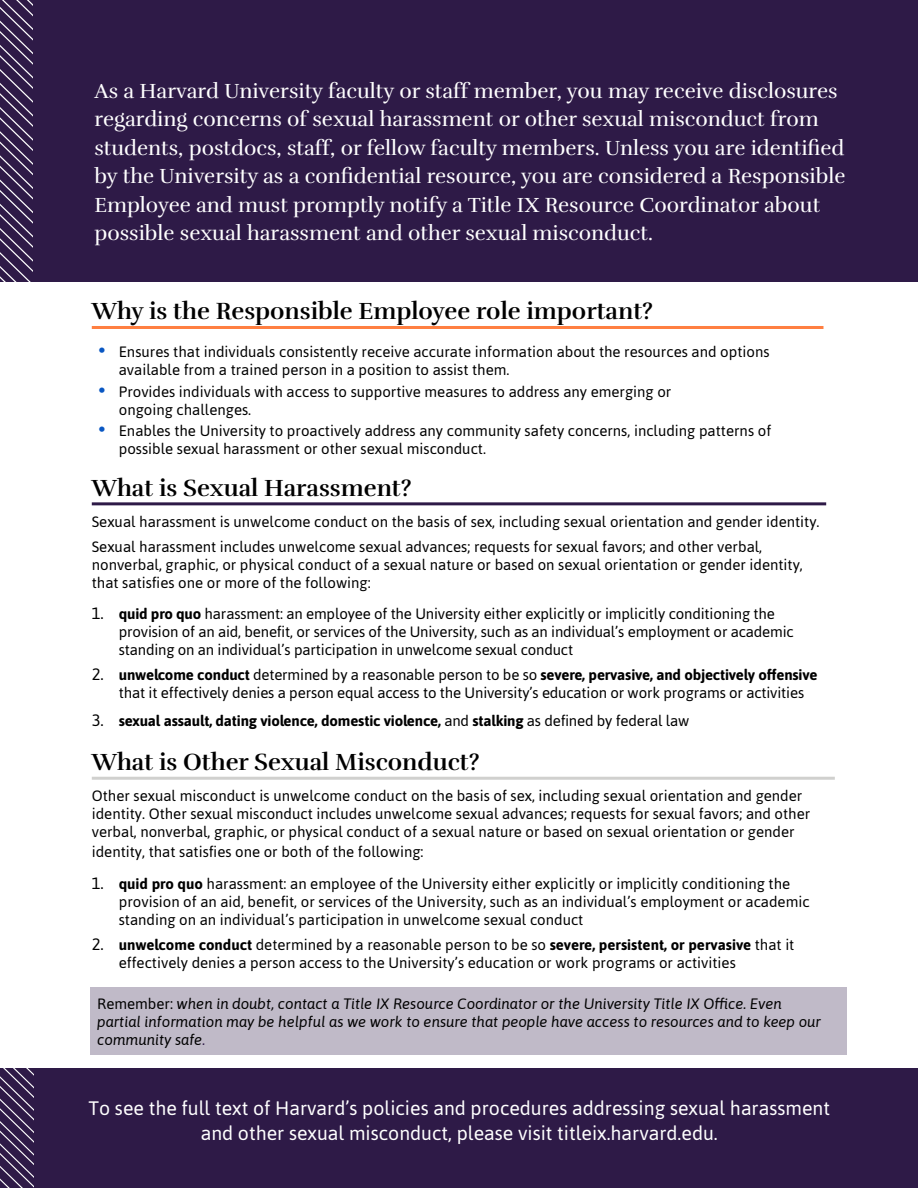
<style>
.page{position:relative;width:918px;height:1188px;background:#fff}
.page>*{position:absolute;margin:0;border:0;box-sizing:border-box;transform-origin:0 0}
.Subheader{font:700 24px "Rufina";color:#000}
.Subheader_copy_2{font:700 24px "Rufina";color:#000}
.Subheader_copy{font:700 24px "Rufina";color:#000}
.Body{font:21px/28.5px "Rufina";color:#fff}
.Hotline{font:19.5px/25.5px "Asap";color:#fff;text-align:center}
.Body-2{font:15px/18px "Asap";color:#000}
.Question{font:italic 15px/18px "Asap";color:#000}
.t1{font:700 15px "Asap";letter-spacing:-.01em;color:#000}
.s1{font-size:21px;color:#0957c3}
.s2{font-size:16.5px}
.s3{font-weight:700}
.s4{font-weight:400;font-size:16.5px}
.s5{font-weight:400}
.s6{font-style:normal}
.s7{color:#2e1a47}
</style>
<div class="page">
<div style="left:0;top:0;width:918px;height:282px;background:#2e1a47"></div>
<div style="left:90px;top:987px;width:757px;height:68px;background:#c0bac8"></div>
<hr style="left:92px;top:326px;width:731px;height:3px;background:#ff7f41">
<hr style="left:92px;top:502px;width:734px;height:3px;background:#2e1a47">
<hr style="left:92px;top:777px;width:743px;height:3px;background:#d0d0ce">
<div style="left:0;top:1068px;width:918px;height:120px;background:#2e1a47"></div>
<svg style="left:0;top:0;width:33px;height:282px"></svg>
<svg style="left:0;top:1068px;width:33px;height:120px"></svg>
<p class="Body" style="left:94px;top:77px;width:752px">As a Harvard University faculty or staff member, you may receive disclosures regarding concerns of sexual harassment or other sexual misconduct from students, postdocs, staff, or fellow faculty members. Unless you are identified by the University as a confidential resource, you are considered a Responsible Employee and must promptly notify a Title IX Resource Coordinator about possible sexual harassment and other sexual misconduct.</p>
<p class="Subheader" style="left:92px;top:297px;width:563px">Why is the Responsible Employee role important?</p>
<p class="Body-2" style="left:119px;top:342px;width:652px;text-indent:-20px"><span class="s1">•</span> Ensures that individuals consistently receive accurate information about the resources and options available from a trained person in a position to assist them.</p>
<p class="Body-2" style="left:119px;top:382px;width:554px;text-indent:-20px"><span class="s1">•</span> Provides individuals with access to supportive measures to address any emerging or ongoing challenges.</p>
<p class="Body-2" style="left:119px;top:421px;width:654px;text-indent:-20px"><span class="s1">•</span> Enables the University to proactively address any community safety concerns, including patterns of possible sexual harassment or other sexual misconduct.</p>
<p class="Subheader_copy" style="left:92px;top:473px;width:321px">What is Sexual Harassment?</p>
<p class="Body-2" style="left:92px;top:512px;width:729px">Sexual harassment is unwelcome conduct on the basis of sex, including sexual orientation and gender identity.</p>
<p class="Body-2" style="left:92px;top:537px;width:713px">Sexual harassment includes unwelcome sexual advances; requests for sexual favors; and other verbal, nonverbal, graphic, or physical conduct of a sexual nature or based on sexual orientation or gender identity, that satisfies one or more of the following:</p>
<p class="Body-2" style="left:119px;top:605px;width:677px;text-indent:-27px"><span class="s2">1.</span> <span class="s3">quid pro quo</span> harassment: an employee of the University either explicitly or implicitly conditioning the provision of an aid, benefit, or services of the University, such as an individual’s employment or academic standing on an individual’s participation in unwelcome sexual conduct</p>
<p class="Body-2" style="left:119px;top:665px;width:700px;text-indent:-27px"><span class="s2">2.</span> <span class="s3">unwelcome conduct</span> determined by a reasonable person to be so <span class="s3">severe, pervasive, and objectively offensive </span>that it effectively denies a person equal access to the University’s education or work programs or activities</p>
<p class="t1" style="left:92px;top:711px;width:599px"><span class="s4">3.</span> sexual assault, dating violence, domestic violence, <span class="s5">and</span> stalking <span class="s5">as defined by federal law</span></p>
<p class="Subheader_copy_2" style="left:92px;top:747px;width:389px">What is Other Sexual Misconduct?</p>
<p class="Body-2" style="left:92px;top:787px;width:720px">Other sexual misconduct is unwelcome conduct on the basis of sex, including sexual orientation and gender identity. Other sexual misconduct includes unwelcome sexual advances; requests for sexual favors; and other verbal, nonverbal, graphic, or physical conduct of a sexual nature or based on sexual orientation or gender</p>
<p class="Body-2" style="left:92px;top:842px;width:333px">identity, that satisfies one or both of the following:</p>
<p class="Body-2" style="left:119px;top:874px;width:692px;text-indent:-27px"><span class="s2">1.</span> <span class="s3">quid pro quo</span> harassment: an employee of the University either explicitly or implicitly conditioning the provision of an aid, benefit, or services of the University, such as an individual’s employment or academic standing on an individual’s participation in unwelcome sexual conduct</p>
<p class="Body-2" style="left:119px;top:935px;width:677px;text-indent:-27px"><span class="s2">2.</span> <span class="s3">unwelcome conduct</span> determined by a reasonable person to be so <span class="s3">severe, persistent, or pervasive</span> that it effectively denies a person access to the University’s education or work programs or activities</p>
<p class="Question" style="left:97px;top:994px;width:725px"><span class="s6">Remember:</span> when in doubt, contact a Title IX Resource Coordinator or the University Title IX Office. Even partial information may be helpful as we work to ensure that people have access to resources and to keep our community safe<span class="s7">.</span></p>
<p class="Hotline" style="left:88px;top:1095px;width:743px">To see the full text of Harvard’s policies and procedures addressing sexual harassment and other sexual misconduct, please visit titleix.harvard.edu.</p>
</div>
